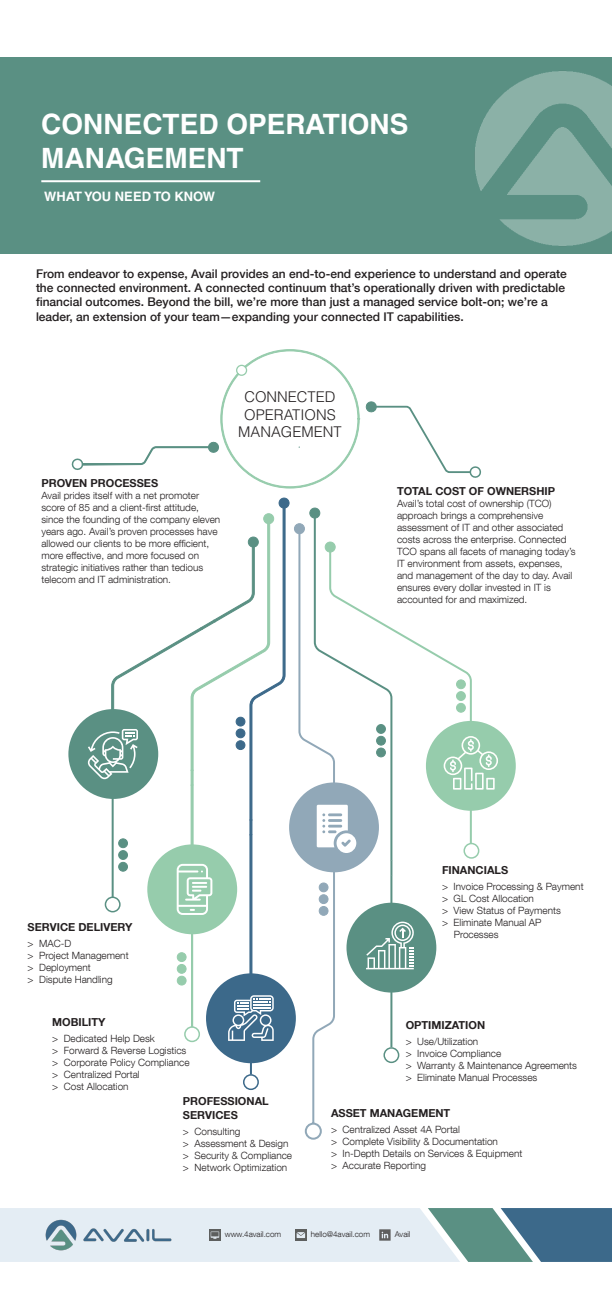
<style>
.page{position:relative;width:612px;height:1296px;background:#fff}
.page>*{position:absolute;margin:0;border:0;box-sizing:border-box;transform-origin:0 0}
.t1{font:700 28px/33.6px "Helvetica LT Std";color:#fff}
.t2{font:300 14.8px "Helvetica LT Std";color:#231f20}
.t3{font:700 13px "Helvetica LT Std";color:#fff}
.t4{font:500 12px/14.4px "Helvetica Neue LT Com";color:#231f20}
.t5{font:700 11px "Helvetica Neue LT Com";color:#231f20}
.t6{font:300 10px/12px "Helvetica Neue LT Com";color:#231f20}
.t7{font:300 8px "Helvetica Neue LT Com";color:#231f20}
</style>
<div class="page">
<div style="left:0;top:57px;width:612px;height:197px;background:#5a9083"></div>
<hr style="left:41px;top:180px;width:219px;height:2px;background:#fff">
<img style="left:475px;top:71px;width:137px;height:175px">
<svg style="left:414px;top:641px;width:59px;height:204px"></svg>
<div style="left:457px;top:680px;width:8px;height:9px;background:#96ccac;border-radius:50%"></div>
<div style="left:456px;top:679px;width:10px;height:10px;border:1px solid #96ccac;border-radius:50%"></div>
<div style="left:457px;top:692px;width:8px;height:8px;background:#96ccac;border-radius:50%"></div>
<div style="left:456px;top:691px;width:10px;height:10px;border:1px solid #96ccac;border-radius:50%"></div>
<div style="left:457px;top:703px;width:8px;height:9px;background:#96ccac;border-radius:50%"></div>
<div style="left:456px;top:703px;width:10px;height:10px;border:1px solid #96ccac;border-radius:50%"></div>
<div style="left:310px;top:508px;width:10px;height:10px;background:#5a9083;border-radius:50%"></div>
<div style="left:309px;top:508px;width:11px;height:11px;border:1px solid #5a9083;border-radius:50%"></div>
<div style="left:347px;top:904px;width:88px;height:88px;background:#5a9083;border-radius:50%"></div>
<div style="left:294px;top:524px;width:10px;height:10px;background:#91a8b8;border-radius:50%"></div>
<div style="left:294px;top:523px;width:11px;height:11px;border:1px solid #91a8b8;border-radius:50%"></div>
<div style="left:290px;top:783px;width:88px;height:88px;background:#91a8b8;border-radius:50%"></div>
<div style="left:279px;top:498px;width:10px;height:10px;background:#3c698a;border-radius:50%"></div>
<div style="left:279px;top:498px;width:11px;height:11px;border:1px solid #3c698a;border-radius:50%"></div>
<div style="left:207px;top:974px;width:88px;height:88px;background:#3c698a;border-radius:50%"></div>
<div style="left:206px;top:973px;width:90px;height:90px;border:2px solid #3c698a;border-radius:50%"></div>
<div style="left:427px;top:722px;width:88px;height:88px;background:#96ccac;border-radius:50%"></div>
<div style="left:426px;top:721px;width:90px;height:90px;border:2px solid #96ccac;border-radius:50%"></div>
<div style="left:464px;top:843px;width:15px;height:16px;border:2px solid #96ccac;border-radius:50%"></div>
<div style="left:184px;top:1026px;width:16px;height:16px;border:2px solid #96ccac;border-radius:50%"></div>
<div style="left:243px;top:1074px;width:16px;height:16px;border:2px solid #3c698a;border-radius:50%"></div>
<hr style="left:250px;top:1050px;width:2px;height:25px;background:#3c698a">
<hr style="left:191px;top:933px;width:2px;height:94px;background:#96ccac">
<svg style="left:71px;top:349px;width:410px;height:140px"></svg>
<svg style="left:444px;top:736px;width:54px;height:54px"></svg>
<svg style="left:297px;top:513px;width:117px;height:627px"></svg>
<svg style="left:228px;top:995px;width:46px;height:46px"></svg>
<div style="left:69px;top:710px;width:88px;height:88px;background:#5a9083;border-radius:50%"></div>
<svg style="left:88px;top:502px;width:198px;height:485px"></svg>
<svg style="left:0;top:1208px;width:612px;height:54px;background:#b5c9d2"></svg>
<img style="left:37px;top:1217px;width:144px;height:36px">
<div style="left:105px;top:897px;width:16px;height:15px;border:2px solid #5a9083;border-radius:50%"></div>
<p class="t1" style="left:41px;top:107px;width:369px">CONNECTED OPERATIONS<br>MANAGEMENT</p>
<p class="t3" style="left:44px;top:188px;width:172px">WHAT YOU NEED TO KNOW</p>
<p class="t4" style="left:36px;top:266px;width:532px">From endeavor to expense, Avail provides an end-to-end experience to understand and operate the connected environment. A connected continuum that’s operationally driven with predictable financial outcomes. Beyond the bill, we’re more than just a managed service bolt-on; we’re a leader, an extension of your team—expanding your connected IT capabilities.</p>
<p class="t5" style="left:41px;top:477px;width:118px">PROVEN PROCESSES</p>
<p class="t6" style="left:41px;top:490px;width:180px">Avail prides itself with a net promoter score of 85 and a client-first attitude, since the founding of the company eleven years ago. Avail’s proven processes have allowed our clients to be more efficient, more effective, and more focused on strategic initiatives rather than tedious telecom and IT administration.</p>
<p class="t2" style="left:244px;top:387px;width:93px">CONNECTED</p>
<p class="t2" style="left:244px;top:405px;width:93px">OPERATIONS</p>
<p class="t2" style="left:238px;top:423px;width:105px">MANAGEMENT</p>
<p class="t5" style="left:397px;top:484px;width:160px">TOTAL COST OF OWNERSHIP</p>
<p class="t6" style="left:397px;top:497px;width:180px">Avail’s total cost of ownership (TCO) approach brings a comprehensive assessment of IT and other associated costs across the enterprise. Connected TCO spans all facets of managing today’s IT environment from assets, expenses, and management of the day to day. Avail ensures every dollar invested in IT is accounted for and maximized.</p>
<p class="t5" style="left:28px;top:921px;width:106px">SERVICE DELIVERY</p>
<p class="t6" style="left:28px;top:938px;width:45px">&gt; MAC-D</p>
<p class="t6" style="left:28px;top:950px;width:103px">&gt; Project Management</p>
<p class="t6" style="left:28px;top:962px;width:65px">&gt; Deployment</p>
<p class="t6" style="left:28px;top:974px;width:87px">&gt; Dispute Handling</p>
<p class="t5" style="left:52px;top:1015px;width:55px">MOBILITY</p>
<p class="t6" style="left:52px;top:1032px;width:104px">&gt; Dedicated Help Desk</p>
<p class="t6" style="left:52px;top:1044px;width:136px">&gt; Forward &amp; Reverse Logistics</p>
<p class="t6" style="left:52px;top:1056px;width:139px">&gt; Corporate Policy Compliance</p>
<p class="t6" style="left:52px;top:1068px;width:89px">&gt; Centralized Portal</p>
<p class="t6" style="left:52px;top:1080px;width:78px">&gt; Cost Allocation</p>
<p class="t5" style="left:442px;top:863px;width:68px">FINANCIALS</p>
<p class="t6" style="left:442px;top:880px;width:143px">&gt; Invoice Processing &amp; Payment</p>
<p class="t6" style="left:442px;top:892px;width:93px">&gt; GL Cost Allocation</p>
<p class="t6" style="left:442px;top:904px;width:120px">&gt; View Status of Payments</p>
<p class="t6" style="left:454px;top:916px;width:89px;text-indent:-12px">&gt; Eliminate Manual AP<br>Processes</p>
<p class="t5" style="left:406px;top:1018px;width:81px">OPTIMIZATION</p>
<p class="t6" style="left:406px;top:1035px;width:74px">&gt; Use/Utilization</p>
<p class="t6" style="left:406px;top:1047px;width:97px">&gt; Invoice Compliance</p>
<p class="t6" style="left:406px;top:1059px;width:173px">&gt; Warranty &amp; Maintenance Agreements</p>
<p class="t6" style="left:406px;top:1071px;width:133px">&gt; Eliminate Manual Processes</p>
<p class="t5" style="left:183px;top:1095px;width:87px">PROFESSIONAL</p>
<p class="t5" style="left:183px;top:1108px;width:56px">SERVICES</p>
<p class="t6" style="left:183px;top:1125px;width:59px">&gt; Consulting</p>
<p class="t6" style="left:183px;top:1137px;width:107px">&gt; Assessment &amp; Design</p>
<p class="t6" style="left:183px;top:1149px;width:111px">&gt; Security &amp; Compliance</p>
<p class="t6" style="left:183px;top:1161px;width:106px">&gt; Network Optimization</p>
<p class="t5" style="left:331px;top:1106px;width:121px">ASSET MANAGEMENT</p>
<p class="t6" style="left:331px;top:1124px;width:130px">&gt; Centralized Asset 4A Portal</p>
<p class="t6" style="left:331px;top:1136px;width:168px">&gt; Complete Visibility &amp; Documentation</p>
<p class="t6" style="left:331px;top:1148px;width:193px">&gt; In-Depth Details on Services &amp; Equipment</p>
<p class="t6" style="left:331px;top:1160px;width:96px">&gt; Accurate Reporting</p>
<p class="t7" style="left:225px;top:1230px;width:58px">www.4avail.com</p>
<p class="t7" style="left:311px;top:1230px;width:61px">hello@4avail.com</p>
<p class="t7" style="left:395px;top:1230px;width:17px">Avail</p>
</div>
